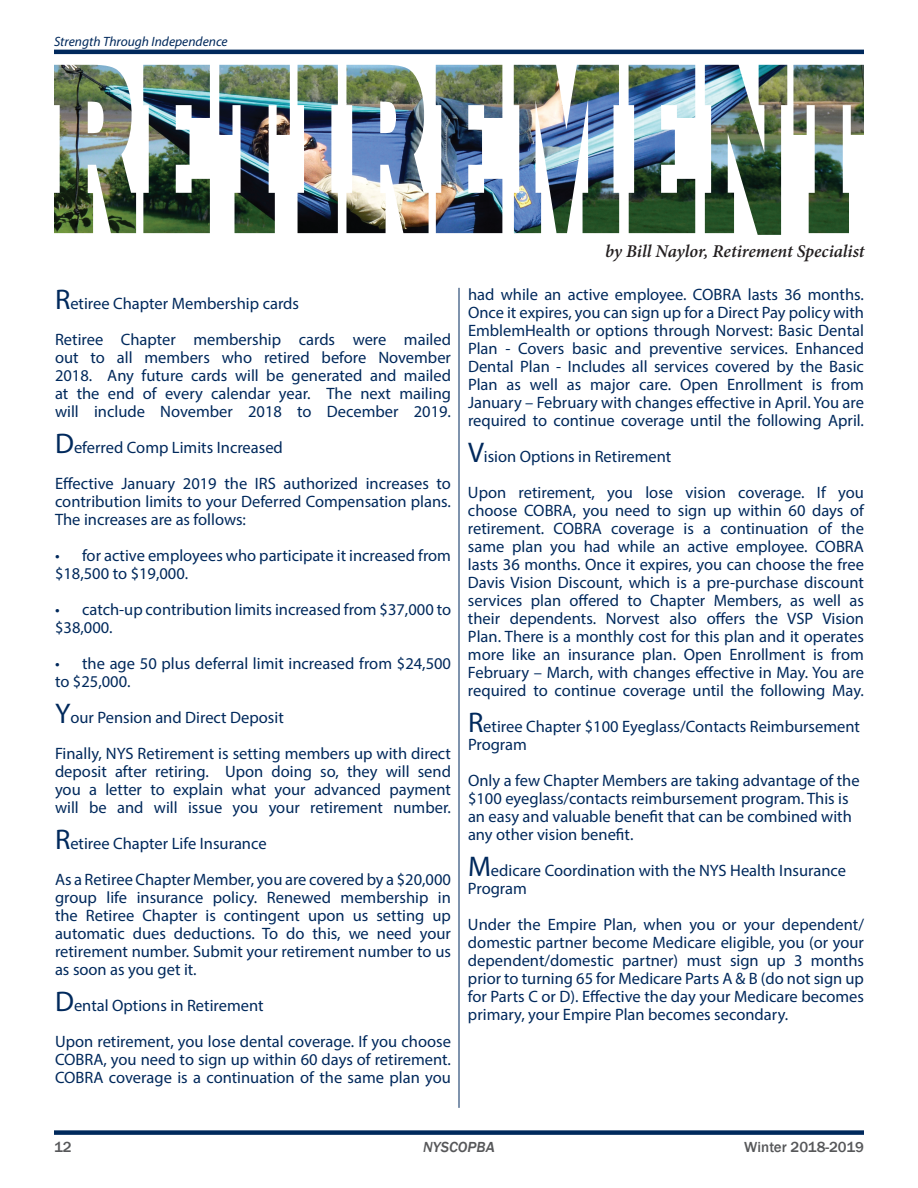
<style>
.page{position:relative;width:918px;height:1188px;background:#fff}
.page>*{position:absolute;margin:0;border:0;box-sizing:border-box;transform-origin:0 0}
.t1{font:italic 600 18px "Minion Pro";letter-spacing:-.005em;color:#231f20}
.t2{font:16.5px/18px "Myriad Pro";color:#00295c}
.t3{font:500 15px "Franklin Gothic";color:#57585a}
.t4{font:italic 500 15px "Franklin Gothic";color:#57585a}
.t5{font:italic 13.5px "Myriad Pro";color:#00295c}
.s1{font-size:28.5px}
</style>
<div class="page">
<hr style="left:54px;top:50px;width:810px;height:4px;background:#00295c">
<div style="left:54px;top:1130px;width:810px;height:5px;background:#00295c"></div>
<img style="left:54px;top:65px;width:810px;height:170px">
<hr style="left:459px;top:288px;width:1px;height:820px;background:#00295c">
<p class="t5" style="left:54px;top:33px;width:175px">Strength Through Independence</p>
<p class="t2" style="left:55px;top:286px;width:397px;line-height:36px"><span class="s1">R</span>etiree Chapter Membership cards<br>Retiree Chapter membership cards were mailed</p>
<p class="t2" style="left:55px;top:349px;width:398px;text-align:justify">out to all members who retired before November 2018. Any future cards will be generated and mailed at the end of every calendar year. The next mailing will include November 2018 to December 2019.</p>
<p class="t2" style="left:55px;top:430px;width:398px;line-height:36px"><span class="s1">D</span>eferred Comp Limits Increased<br>Effective January 2019 the IRS authorized increases to</p>
<p class="t2" style="left:55px;top:493px;width:398px">contribution limits to your Deferred Compensation plans.<br>The increases are as follows:</p>
<p class="t2" style="left:55px;top:547px;width:398px">• for active employees who participate it increased from $18,500 to $19,000.</p>
<p class="t2" style="left:55px;top:601px;width:398px">• catch-up contribution limits increased from $37,000 to $38,000.</p>
<p class="t2" style="left:55px;top:655px;width:398px">• the age 50 plus deferral limit increased from $24,500 to $25,000.</p>
<p class="t2" style="left:55px;top:700px;width:398px;line-height:36px"><span class="s1">Y</span>our Pension and Direct Deposit<br>Finally, NYS Retirement is setting members up with direct</p>
<p class="t2" style="left:55px;top:763px;width:398px;text-align:justify">deposit after retiring. Upon doing so, they will send you a letter to explain what your advanced payment will be and will issue you your retirement number.</p>
<p class="t2" style="left:55px;top:826px;width:398px;line-height:36px"><span class="s1">R</span>etiree Chapter Life Insurance<br>As a Retiree Chapter Member, you are covered by a $20,000</p>
<p class="t2" style="left:55px;top:889px;width:398px;text-align:justify">group life insurance policy. Renewed membership in the Retiree Chapter is contingent upon us setting up automatic dues deductions. To do this, we need your retirement number. Submit your retirement number to us as soon as you get it.</p>
<p class="t2" style="left:55px;top:988px;width:397px;line-height:36px"><span class="s1">D</span>ental Options in Retirement<br>Upon retirement, you lose dental coverage. If you choose</p>
<p class="t2" style="left:55px;top:1051px;width:397px">COBRA, you need to sign up within 60 days of retirement.<br>COBRA coverage is a continuation of the same plan you</p>
<p class="t1" style="left:605px;top:238px;width:261px">by Bill Naylor, Retirement Specialist</p>
<p class="t2" style="left:468px;top:286px;width:398px;text-align:justify">had while an active employee. COBRA lasts 36 months.<br>Once it expires, you can sign up for a Direct Pay policy with EmblemHealth or options through Norvest: Basic Dental Plan - Covers basic and preventive services. Enhanced Dental Plan - Includes all services covered by the Basic Plan as well as major care. Open Enrollment is from January – February with changes effective in April. You are required to continue coverage until the following April.</p>
<p class="t2" style="left:468px;top:439px;width:398px;line-height:36px"><span class="s1">V</span>ision Options in Retirement<br>Upon retirement, you lose vision coverage. If you</p>
<p class="t2" style="left:468px;top:502px;width:398px;text-align:justify">choose COBRA, you need to sign up within 60 days of retirement. COBRA coverage is a continuation of the same plan you had while an active employee. COBRA lasts 36 months. Once it expires, you can choose the free Davis Vision Discount, which is a pre-purchase discount services plan offered to Chapter Members, as well as their dependents. Norvest also offers the VSP Vision Plan. There is a monthly cost for this plan and it operates more like an insurance plan. Open Enrollment is from February – March, with changes effective in May. You are required to continue coverage until the following May.</p>
<p class="t2" style="left:468px;top:718px;width:393px"><span class="s1">R</span>etiree Chapter $100 Eyeglass/Contacts Reimbursement<br>Program</p>
<p class="t2" style="left:468px;top:772px;width:393px">Only a few Chapter Members are taking advantage of the $100 eyeglass/contacts reimbursement program. This is an easy and valuable benefit that can be combined with any other vision benefit.</p>
<p class="t2" style="left:468px;top:862px;width:380px"><span class="s1">M</span>edicare Coordination with the NYS Health Insurance<br>Program</p>
<p class="t2" style="left:468px;top:916px;width:398px;text-align:justify">Under the Empire Plan, when you or your dependent/ domestic partner become Medicare eligible, you (or your dependent/domestic partner) must sign up 3 months prior to turning 65 for Medicare Parts A &amp; B (do not sign up for Parts C or D). Effective the day your Medicare becomes primary, your Empire Plan becomes secondary.</p>
<p class="t3" style="left:54px;top:1138px;width:19px">12</p>
<p class="t4" style="left:423px;top:1138px;width:73px">NYSCOPBA</p>
<p class="t3" style="left:744px;top:1138px;width:121px">Winter 2018-2019</p>
</div>
